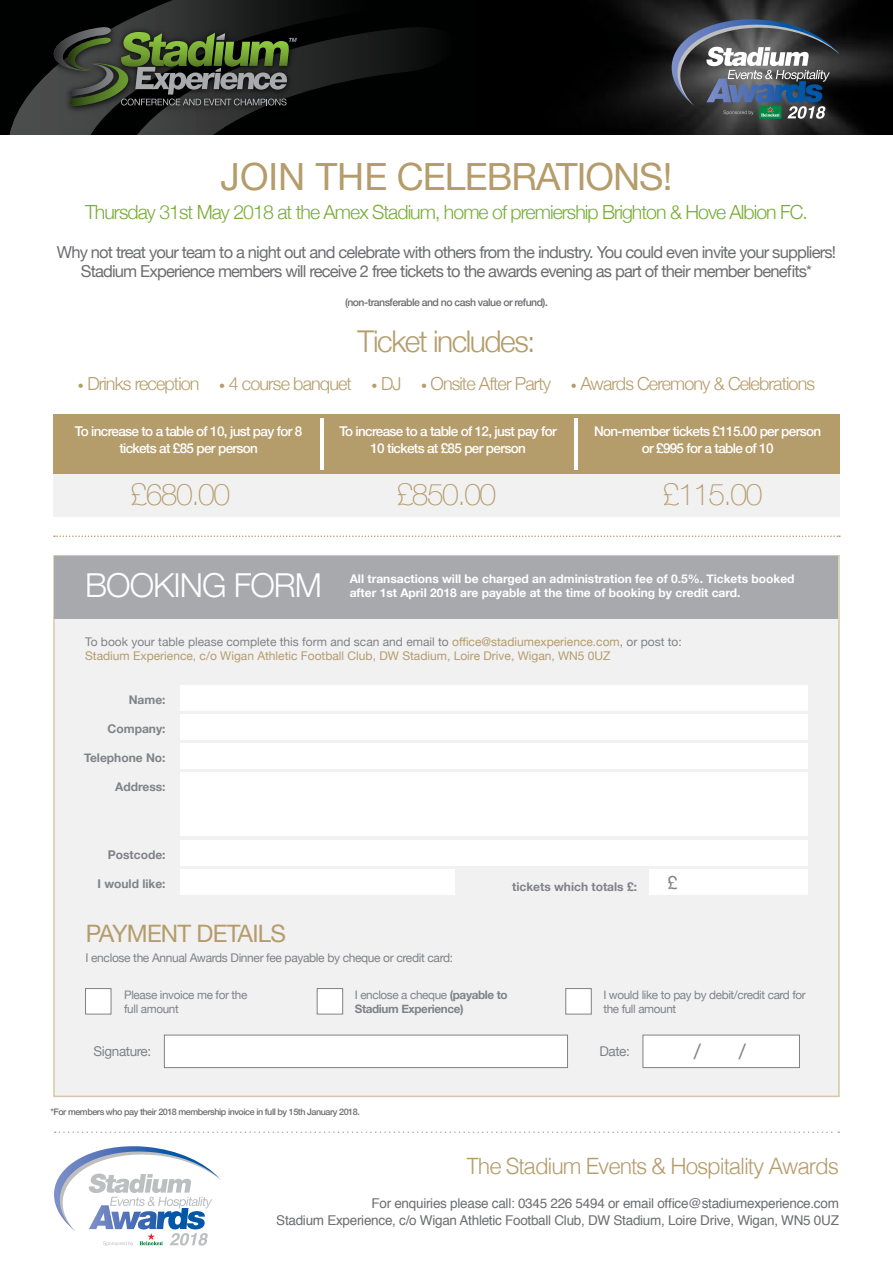
<style>
.page{position:relative;width:893px;height:1263px;background:#fff}
.page>*{position:absolute;margin:0;border:0;box-sizing:border-box;transform-origin:0 0}
.t1{font:37.5px "Helvetica Neue";letter-spacing:-.025em;color:#b59c6b}
.t2{font:300 33px "Helvetica Neue";letter-spacing:-.03em;color:#fff}
.t3{font:100 30px "Helvetica Neue";letter-spacing:-.05em;color:#b59c6b}
.t4{font:300 30px "Helvetica Neue";letter-spacing:-.05em;color:#b59c6b}
.t5{font:24px "Helvetica Neue";letter-spacing:-.03em;color:#b59c6b}
.t6{font:300 22.5px "Helvetica";letter-spacing:-.05em;color:#b59c6b}
.t7{font:21px "Helvetica Neue";color:#808285}
.t8{font:300 19.5px "Helvetica Neue";letter-spacing:-.05em;color:#79ad36}
.t9{font:300 18px "Helvetica Neue";letter-spacing:-.05em;color:#b59c6b}
.t10{font:18px "Helvetica Neue";color:#808285}
.t11{font:16.5px/19.8px "Helvetica Neue";letter-spacing:-.05em;color:#6d6e71;text-align:center}
.t12{font:500 13.5px/17px "Helvetica Neue";letter-spacing:-.05em;color:#fff;text-align:center}
.t13{font:13.5px/16.5px "Helvetica";letter-spacing:-.02em;color:#6d6e71;text-align:right}
.t14{font:13.5px "Helvetica Neue";letter-spacing:-.03em;color:#808285}
.t15{font:12px/14.4px "Helvetica Neue";color:#b59c6b}
.t16{font:700 12px/14.4px "Helvetica Neue";color:#fff}
.t17{font:700 12px "Helvetica Neue";color:#808285}
.t18{font:12px "Helvetica Neue";letter-spacing:-.03em;color:#808285}
.t19{font:11.7px/14.1px "Helvetica Neue";letter-spacing:-.03em;color:#808285}
.t20{font:700 11.7px/14.1px "Helvetica Neue";letter-spacing:-.03em;color:#808285}
.t21{font:500 10.5px "Helvetica Neue";letter-spacing:-.05em;color:#6d6e71}
.t22{font:500 9px "Helvetica Neue";letter-spacing:-.05em;color:#6d6e71}
.s1{font-size:12px}
.s2{color:#808285}
.s3{font-weight:400}
</style>
<div class="page">
<div style="left:0;top:0;width:893px;height:135px;background:#000101"></div>
<img style="left:611px;top:0;width:282px;height:135px">
<svg style="left:10px;top:0;width:303px;height:135px"></svg>
<img style="left:38px;top:15px;width:269px;height:104px">
<svg style="left:53px;top:27px;width:373px;height:108px"></svg>
<svg style="left:672px;top:19px;width:168px;height:100px;background:#555f6a"></svg>
<div style="left:53px;top:471px;width:787px;height:46px;background:#f1f1f2"></div>
<div style="left:53px;top:414px;width:787px;height:60px;background:#b59c6b"></div>
<div style="left:53px;top:555px;width:787px;height:542px;background:#f1f1f2;border:2px solid #d6c7aa"></div>
<div style="left:55px;top:556px;width:783px;height:63px;background:#a7a9ac"></div>
<svg style="left:55px;top:1131px;width:784px;height:2px"></svg>
<hr style="left:321px;top:418px;width:3px;height:51px;background:#fff">
<hr style="left:574px;top:418px;width:3px;height:51px;background:#fff">
<svg style="left:54px;top:535px;width:786px;height:2px"></svg>
<div style="left:85px;top:988px;width:26px;height:26px;background:#fff;border:1px solid #808285"></div>
<div style="left:317px;top:988px;width:26px;height:26px;background:#fff;border:1px solid #808285"></div>
<div style="left:565px;top:988px;width:27px;height:26px;background:#fff;border:1px solid #808285"></div>
<div style="left:164px;top:1035px;width:404px;height:33px;background:#fff;border:1px solid #808285"></div>
<div style="left:643px;top:1035px;width:157px;height:33px;background:#fff;border:1px solid #808285"></div>
<svg style="left:54px;top:1146px;width:168px;height:100px"></svg>
<div style="left:180px;top:685px;width:628px;height:26px;background:#fff"></div>
<div style="left:180px;top:714px;width:628px;height:26px;background:#fff"></div>
<div style="left:180px;top:743px;width:628px;height:26px;background:#fff"></div>
<div style="left:180px;top:772px;width:628px;height:64px;background:#fff"></div>
<div style="left:180px;top:840px;width:628px;height:26px;background:#fff"></div>
<div style="left:180px;top:869px;width:275px;height:26px;background:#fff"></div>
<div style="left:650px;top:869px;width:158px;height:26px;background:#fff"></div>
<h1 class="t1" style="left:221px;top:149px;width:453px">JOIN THE CELEBRATIONS!</h1>
<p class="t8" style="left:85px;top:197px;width:724px">Thursday 31st May 2018 at the Amex Stadium, home of premiership Brighton &amp; Hove Albion FC.</p>
<p class="t11" style="left:57px;top:243px;width:781px">Why not treat your team to a night out and celebrate with others from the industry. You could even invite your suppliers!<br>Stadium Experience members will receive 2 free tickets to the awards evening as part of their member benefits*</p>
<p class="t21" style="left:345px;top:294px;width:204px">(non-transferable and no cash value or refund).</p>
<h3 class="t4" style="left:357px;top:317px;width:180px">Ticket includes:</h3>
<p class="t9" style="left:78px;top:369px;width:739px"><span class="s1">•</span> Drinks reception <span class="s1">•</span> 4 course banquet <span class="s1">•</span> DJ <span class="s1">•</span> Onsite After Party <span class="s1">•</span> Awards Ceremony &amp; Celebrations</p>
<p class="t12" style="left:75px;top:422px;width:229px">To increase to a table of 10, just pay for 8 tickets at £85 per person</p>
<p class="t12" style="left:339px;top:422px;width:219px">To increase to a table of 12, just pay for<br>10 tickets at £85 per person</p>
<p class="t12" style="left:594px;top:422px;width:229px">Non-member tickets £115.00 per person or £995 for a table of 10</p>
<h3 class="t3" style="left:131px;top:471px;width:101px">£680.00</h3>
<h3 class="t3" style="left:397px;top:471px;width:101px">£850.00</h3>
<h3 class="t3" style="left:663px;top:471px;width:101px">£115.00</h3>
<h2 class="t2" style="left:85px;top:559px;width:238px">BOOKING FORM</h2>
<p class="t16" style="left:350px;top:572px;width:446px">All transactions will be charged an administration fee of 0.5%. Tickets booked after 1st April 2018 are payable at the time of booking by credit card.</p>
<p class="t15" style="left:85px;top:635px;width:598px"><span class="s2">To book your table please complete this form and scan and email to</span> office@stadiumexperience.com<span class="s2">, or post to:<br></span>Stadium Experience, c/o Wigan Athletic Football Club, DW Stadium, Loire Drive, Wigan, WN5 0UZ</p>
<p class="t17" style="left:129px;top:690px;width:38px">Name:</p>
<p class="t17" style="left:108px;top:719px;width:59px">Company:</p>
<p class="t17" style="left:84px;top:748px;width:83px">Telephone No:</p>
<p class="t17" style="left:115px;top:777px;width:52px">Address:</p>
<p class="t17" style="left:108px;top:845px;width:59px">Postcode:</p>
<p class="t17" style="left:97px;top:874px;width:70px">I would like:</p>
<p class="t17" style="left:512px;top:877px;width:126px">tickets which totals £:</p>
<h3 class="t5" style="left:86px;top:916px;width:202px">PAYMENT DETAILS</h3>
<p class="t18" style="left:86px;top:949px;width:369px">I enclose the Annual Awards Dinner fee payable by cheque or credit card:</p>
<p class="t10" style="left:668px;top:870px;width:12px">£</p>
<p class="t19" style="left:124px;top:988px;width:125px">Please invoice me for the full amount</p>
<p class="t20" style="left:355px;top:988px;width:154px"><span class="s3">I enclose a cheque</span> (payable to<br>Stadium Experience)</p>
<p class="t19" style="left:603px;top:988px;width:204px">I would like to pay by debit/credit card for the full amount</p>
<p class="t7" style="left:694px;top:1036px;width:8px">/</p>
<p class="t7" style="left:739px;top:1036px;width:8px">/</p>
<p class="t14" style="left:94px;top:1041px;width:59px">Signature:</p>
<p class="t14" style="left:599px;top:1041px;width:32px">Date:</p>
<p class="t22" style="left:51px;top:1105px;width:311px">*For members who pay their 2018 membership invoice in full by 15th January 2018.</p>
<h3 class="t6" style="left:467px;top:1146px;width:374px">The Stadium Events &amp; Hospitality Awards</h3>
<p class="t13" style="left:276px;top:1195px;width:564px">For enquiries please call: 0345 226 5494 or email office@stadiumexperience.com<br>Stadium Experience, c/o Wigan Athletic Football Club, DW Stadium, Loire Drive, Wigan, WN5 0UZ</p>
</div>
